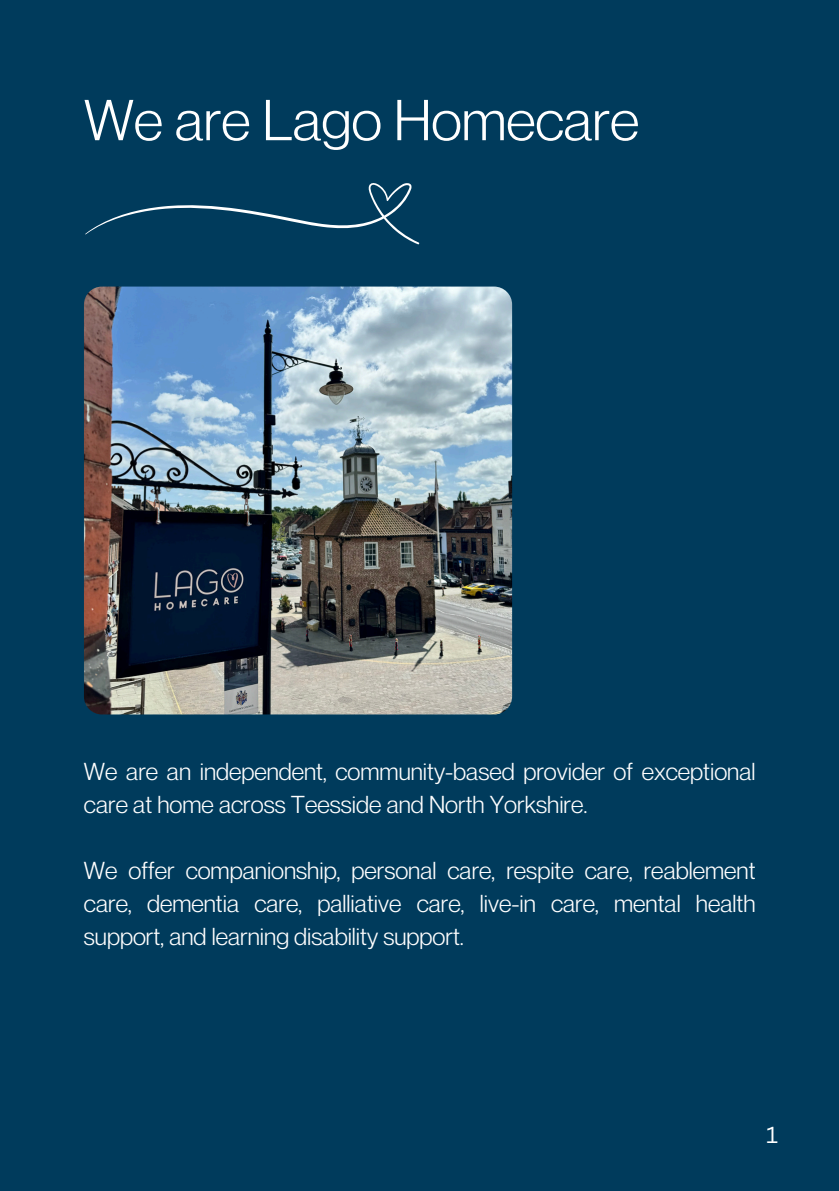
<style>
.page{position:relative;width:839px;height:1191px;background:#fff}
.page>*{position:absolute;margin:0;border:0;box-sizing:border-box;transform-origin:0 0}
.t1{font:56.4px "Neue Montreal";color:#fff}
.t2{font:24px/33px "Neue Montreal";color:#fff}
.t3{font:22.6px "Canva Sans";color:#fff}
</style>
<div class="page">
<div style="left:0;top:0;width:838px;height:1191px;background:#003b5c"></div>
<img style="left:84px;top:287px;width:428px;height:427px;border-radius:18px">
<svg style="left:85px;top:183px;width:335px;height:62px"></svg>
<p class="t1" style="left:84px;top:85px;width:556px">We are Lago Homecare</p>
<p class="t2" style="left:84px;top:754px;width:673px">We are an independent, community-based provider of exceptional care at home across Teesside and North Yorkshire.</p>
<p class="t2" style="left:84px;top:853px;width:673px;text-align:justify">We offer companionship, personal care, respite care, reablement care, dementia care, palliative care, live-in care, mental health support, and learning disability support.</p>
<p class="t3" style="left:766px;top:1119px;width:13px">1</p>
</div>
